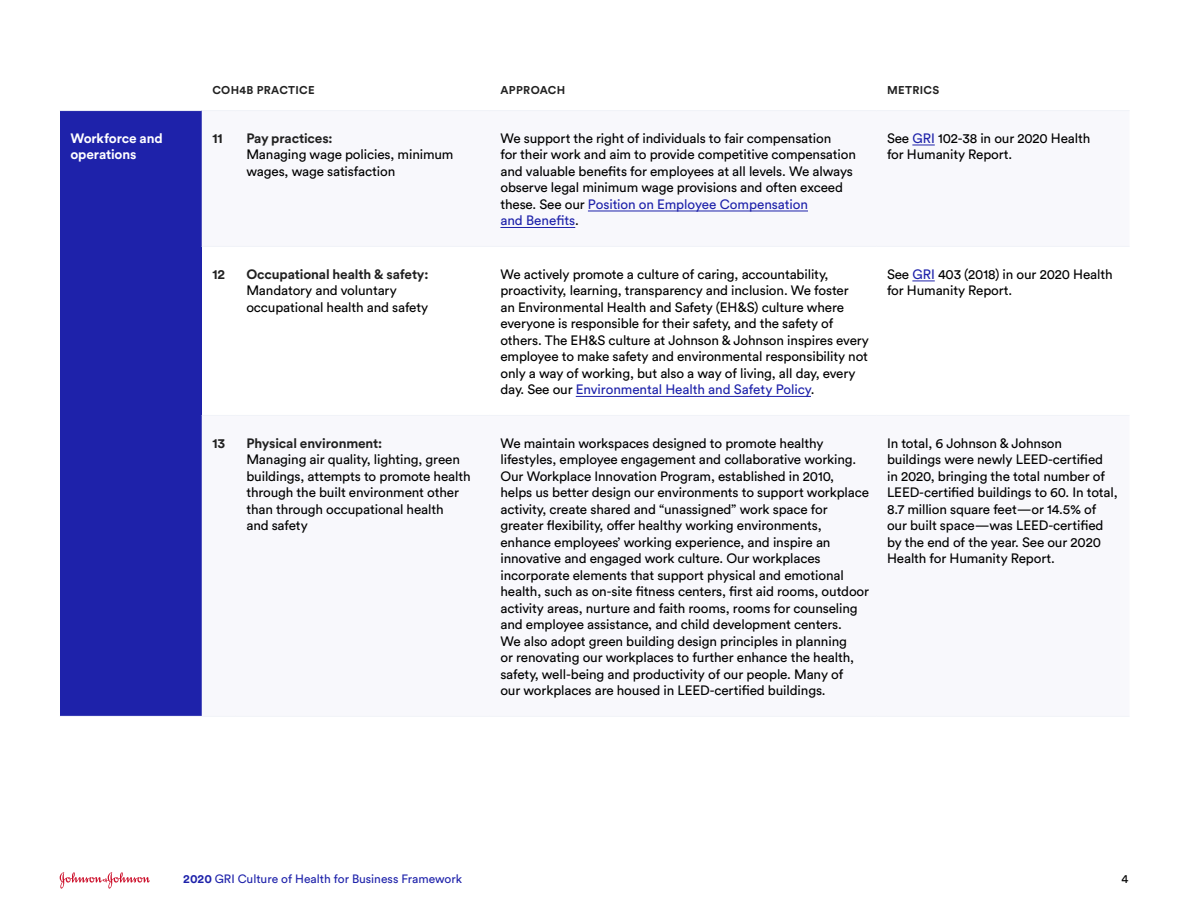
<style>
.page{position:relative;width:1188px;height:918px;background:#fff}
.page>*{position:absolute;margin:0;border:0;box-sizing:border-box;transform-origin:0 0}
.t1{font:13.5px/16.5px "J&J Circular";letter-spacing:-.01em;color:#000}
.t2{font:700 13.5px "JJ Circular";letter-spacing:-.01em;color:#212121}
.t3{font:700 13.5px/16.5px "JJ Circular";letter-spacing:-.01em;color:#fff}
.t4{font:12px "J&J Circular";color:#1e22aa}
.t5{font:12px "J&J Circular";color:#000}
.t6{font:700 11.25px "JJ Circular";letter-spacing:.03em;color:#212121}
.s1{color:#1e22aa}
.s2{font-family:"JJ Circular";font-weight:700}
</style>
<div class="page">
<svg style="left:60px;top:872px;width:90px;height:17px"></svg>
<div style="left:60px;top:111px;width:142px;height:605px;background:#1e22aa"></div>
<hr style="left:60px;top:110px;width:142px;height:1px;background:#f1f3f8">
<hr style="left:202px;top:110px;width:34px;height:1px;background:#f1f3f8">
<hr style="left:236px;top:110px;width:254px;height:1px;background:#f1f3f8">
<hr style="left:490px;top:110px;width:386px;height:1px;background:#f1f3f8">
<hr style="left:876px;top:110px;width:254px;height:1px;background:#f1f3f8">
<hr style="left:202px;top:246px;width:34px;height:1px;background:#f1f3f8">
<hr style="left:236px;top:246px;width:254px;height:1px;background:#f1f3f8">
<hr style="left:490px;top:246px;width:386px;height:1px;background:#f1f3f8">
<hr style="left:876px;top:246px;width:254px;height:1px;background:#f1f3f8">
<hr style="left:202px;top:415px;width:34px;height:1px;background:#f1f3f8">
<hr style="left:236px;top:415px;width:254px;height:1px;background:#f1f3f8">
<hr style="left:490px;top:415px;width:386px;height:1px;background:#f1f3f8">
<hr style="left:876px;top:415px;width:254px;height:1px;background:#f1f3f8">
<hr style="left:60px;top:716px;width:142px;height:1px;background:#f1f3f8">
<hr style="left:202px;top:716px;width:34px;height:1px;background:#f1f3f8">
<hr style="left:236px;top:716px;width:254px;height:1px;background:#f1f3f8">
<hr style="left:490px;top:716px;width:386px;height:1px;background:#f1f3f8">
<hr style="left:876px;top:716px;width:254px;height:1px;background:#f1f3f8">
<hr style="left:588px;top:211px;width:220px;height:1px;background:#1e22aa">
<hr style="left:500px;top:227px;width:75px;height:1px;background:#1e22aa">
<svg style="left:912px;top:145px;width:23px;height:1px"></svg>
<hr style="left:576px;top:396px;width:235px;height:1px;background:#1e22aa">
<svg style="left:912px;top:281px;width:23px;height:1px"></svg>
<p class="t6" style="left:212px;top:82px;width:104px">COH4B PRACTICE</p>
<p class="t6" style="left:501px;top:82px;width:66px">APPROACH</p>
<p class="t6" style="left:887px;top:82px;width:54px">METRICS</p>
<p class="t3" style="left:70px;top:129px;width:94px">Workforce and operations</p>
<p class="t2" style="left:212px;top:129px;width:12px">11</p>
<p class="t2" style="left:246px;top:129px;width:88px">Pay practices:</p>
<p class="t1" style="left:246px;top:146px;width:209px">Managing wage policies, minimum wages, wage satisfaction</p>
<p class="t1" style="left:500px;top:129px;width:357px">We support the right of individuals to fair compensation<br>for their work and aim to provide competitive compensation and valuable benefits for employees at all levels. We always observe legal minimum wage provisions and often exceed these. See our <span class="s1">Position on Employee Compensation<br>and Benefits</span>.</p>
<p class="t1" style="left:887px;top:129px;width:205px">See <span class="s1">GRI</span> 102-38 in our 2020 Health for Humanity Report.</p>
<p class="t2" style="left:212px;top:265px;width:14px">12</p>
<p class="t2" style="left:246px;top:265px;width:184px">Occupational health &amp; safety:</p>
<p class="t1" style="left:246px;top:282px;width:183px">Mandatory and voluntary occupational health and safety</p>
<p class="t1" style="left:500px;top:265px;width:370px">We actively promote a culture of caring, accountability, proactivity, learning, transparency and inclusion. We foster<br>an Environmental Health and Safety (EH&amp;S) culture where everyone is responsible for their safety, and the safety of others. The EH&amp;S culture at Johnson &amp; Johnson inspires every employee to make safety and environmental responsibility not only a way of working, but also a way of living, all day, every day. See our <span class="s1">Environmental Health and Safety Policy</span>.</p>
<p class="t1" style="left:887px;top:265px;width:227px">See <span class="s1">GRI</span> 403 (2018) in our 2020 Health for Humanity Report.</p>
<p class="t2" style="left:212px;top:434px;width:14px">13</p>
<p class="t2" style="left:246px;top:434px;width:137px">Physical environment:</p>
<p class="t1" style="left:246px;top:451px;width:226px">Managing air quality, lighting, green buildings, attempts to promote health through the built environment other than through occupational health<br>and safety</p>
<p class="t1" style="left:500px;top:434px;width:370px">We maintain workspaces designed to promote healthy lifestyles, employee engagement and collaborative working.<br>Our Workplace Innovation Program, established in 2010, helps us better design our environments to support workplace activity, create shared and “unassigned” work space for greater flexibility, offer healthy working environments, enhance employees’ working experience, and inspire an innovative and engaged work culture. Our workplaces incorporate elements that support physical and emotional health, such as on-site fitness centers, first aid rooms, outdoor activity areas, nurture and faith rooms, rooms for counseling and employee assistance, and child development centers.<br>We also adopt green building design principles in planning<br>or renovating our workplaces to further enhance the health, safety, well-being and productivity of our people. Many of<br>our workplaces are housed in LEED-certified buildings.</p>
<p class="t1" style="left:887px;top:434px;width:232px">In total, 6 Johnson &amp; Johnson buildings were newly LEED-certified<br>in 2020, bringing the total number of LEED-certified buildings to 60. In total, 8.7 million square feet—or 14.5% of our built space—was LEED-certified by the end of the year. See our 2020<br>Health for Humanity Report.</p>
<p class="t4" style="left:183px;top:870px;width:280px"><span class="s2">2020</span> GRI Culture of Health for Business Framework</p>
<p class="t5" style="left:1122px;top:870px;width:8px">4</p>
</div>
